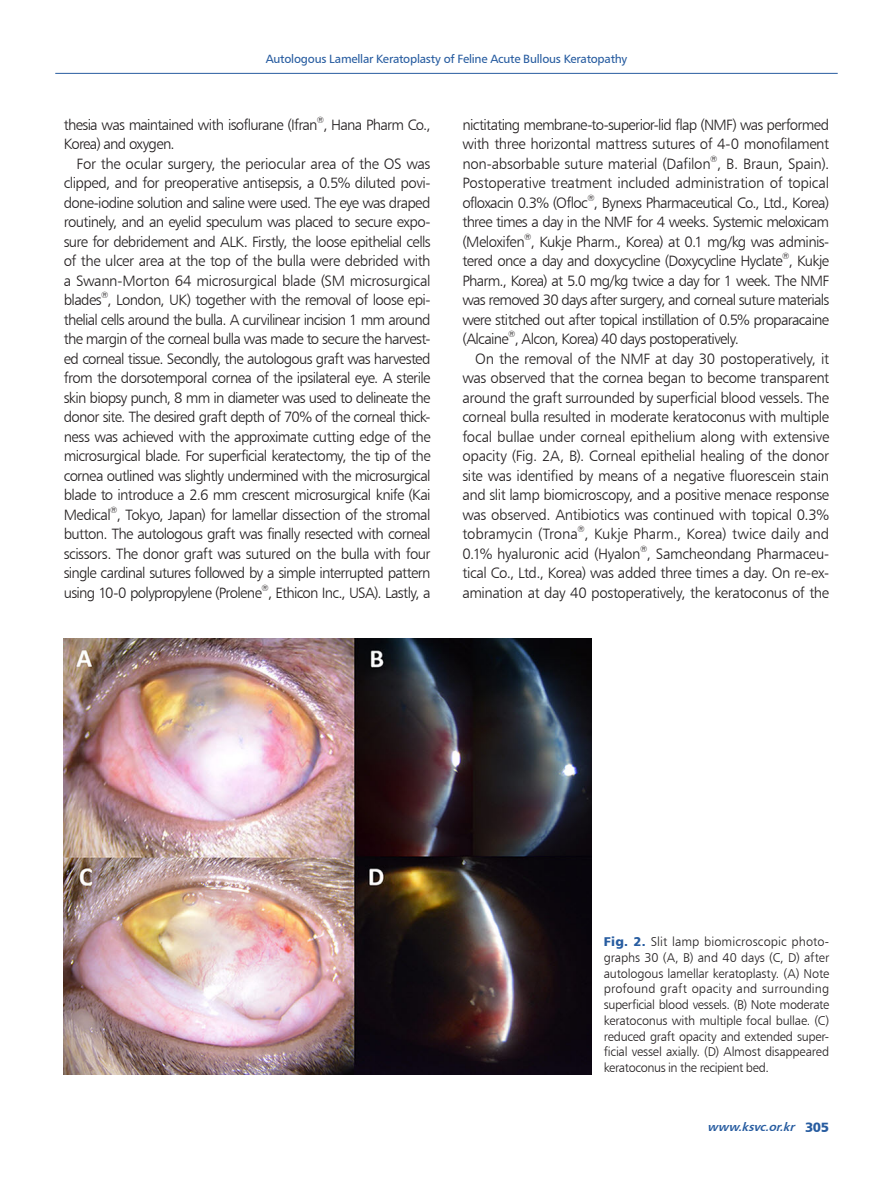
<style>
.page{position:relative;width:893px;height:1191px;background:#fff}
.page>*{position:absolute;margin:0;border:0;box-sizing:border-box;transform-origin:0 0}
.t1{font:15px/19.5px "Humanist 777 BT Light B";letter-spacing:-.035em;color:#231f20;text-align:justify}
.t2{font:12.75px/15.8px "Humanist 777 BT Light B";letter-spacing:-.025em;color:#231f20;text-align:justify}
.t3{font:12px "Humanist 777 BT Roman B";letter-spacing:-.02em;color:#275ca0}
.t4{font:italic 12px "Humanist 777 BT Bold B";color:#275ca0}
.t5{font:8.7px "Humanist 777 BT Light B";color:#231f20}
.s1{font-family:"Humanist 777 BT Black B";color:#275ca0}
.s2{font-family:"Humanist 777 BT Black B";font-style:normal;font-size:13.5px}
</style>
<div class="page">
<hr style="left:55px;top:73px;width:783px;height:1px;background:#275ca0">
<img style="left:64px;top:638px;width:527px;height:436px">
<p class="t3" style="left:266px;top:51px;width:363px">Autologous Lamellar Keratoplasty of Feline Acute Bullous Keratopathy</p>
<p class="t5" style="left:317px;top:114px;width:9px">®</p>
<p class="t1" style="left:64px;top:114px;width:368px">thesia was maintained with isoflurane (Ifran , Hana Pharm Co.,</p>
<p class="t1" style="left:64px;top:134px;width:112px">Korea) and oxygen.</p>
<p class="t1" style="left:77px;top:153px;width:355px">For the ocular surgery, the periocular area of the OS was</p>
<p class="t1" style="left:64px;top:173px;width:368px">clipped, and for preoperative antisepsis, a 0.5% diluted povi-</p>
<p class="t1" style="left:64px;top:192px;width:368px">done-iodine solution and saline were used. The eye was draped</p>
<p class="t1" style="left:64px;top:212px;width:368px">routinely, and an eyelid speculum was placed to secure expo-</p>
<p class="t1" style="left:64px;top:231px;width:368px">sure for debridement and ALK. Firstly, the loose epithelial cells</p>
<p class="t1" style="left:64px;top:251px;width:368px">of the ulcer area at the top of the bulla were debrided with</p>
<p class="t1" style="left:64px;top:270px;width:368px">a Swann-Morton 64 microsurgical blade (SM microsurgical</p>
<p class="t1" style="left:64px;top:290px;width:368px">blades , London, UK) together with the removal of loose epi-</p>
<p class="t5" style="left:101px;top:290px;width:9px">®</p>
<p class="t1" style="left:64px;top:309px;width:368px">thelial cells around the bulla. A curvilinear incision 1 mm around the margin of the corneal bulla was made to secure the harvest&shy;ed corneal tissue. Secondly, the autologous graft was harvested from the dorsotemporal cornea of the ipsilateral eye. A sterile skin biopsy punch, 8 mm in diameter was used to delineate the donor site. The desired graft depth of 70% of the corneal thick&shy;ness was achieved with the approximate cutting edge of the microsurgical blade. For superficial keratectomy, the tip of the cornea outlined was slightly undermined with the microsurgical blade to introduce a 2.6 mm crescent microsurgical knife (Kai Medical , Tokyo, Japan) for lamellar dissection of the stromal</p>
<p class="t5" style="left:110px;top:504px;width:9px">®</p>
<p class="t1" style="left:64px;top:524px;width:368px">button. The autologous graft was finally resected with corneal scissors. The donor graft was sutured on the bulla with four single cardinal sutures followed by a simple interrupted pattern using 10-0 polypropylene (Prolene , Ethicon Inc., USA). Lastly, a</p>
<p class="t5" style="left:261px;top:582px;width:9px">®</p>
<p class="t1" style="left:462px;top:114px;width:368px">nictitating membrane-to-superior-lid flap (NMF) was performed with three horizontal mattress sutures of 4-0 monofilament non-absorbable suture material (Dafilon , B. Braun, Spain).</p>
<p class="t5" style="left:710px;top:153px;width:9px">®</p>
<p class="t1" style="left:462px;top:173px;width:368px">Postoperative treatment included administration of topical ofloxacin 0.3% (Ofloc , Bynexs Pharmaceutical Co., Ltd., Korea)</p>
<p class="t5" style="left:587px;top:192px;width:9px">®</p>
<p class="t1" style="left:462px;top:212px;width:368px">three times a day in the NMF for 4 weeks. Systemic meloxicam (Meloxifen , Kukje Pharm., Korea) at 0.1 mg/kg was adminis-</p>
<p class="t5" style="left:524px;top:231px;width:9px">®</p>
<p class="t1" style="left:462px;top:251px;width:368px">tered once a day and doxycycline (Doxycycline Hyclate , Kukje</p>
<p class="t5" style="left:782px;top:251px;width:9px">®</p>
<p class="t1" style="left:462px;top:270px;width:368px">Pharm., Korea) at 5.0 mg/kg twice a day for 1 week. The NMF was removed 30 days after surgery, and corneal suture materials were stitched out after topical instillation of 0.5% proparacaine (Alcaine , Alcon, Korea) 40 days postoperatively.</p>
<p class="t5" style="left:508px;top:329px;width:9px">®</p>
<p class="t1" style="left:462px;top:348px;width:368px;text-indent:13px">On the removal of the NMF at day 30 postoperatively, it was observed that the cornea began to become transparent around the graft surrounded by superficial blood vessels. The corneal bulla resulted in moderate keratoconus with multiple focal bullae under corneal epithelium along with extensive opacity (Fig. 2A, B). Corneal epithelial healing of the donor site was identified by means of a negative fluorescein stain and slit lamp biomicroscopy, and a positive menace response was observed. Antibiotics was continued with topical 0.3% tobramycin (Trona , Kukje Pharm., Korea) twice daily and</p>
<p class="t5" style="left:578px;top:524px;width:9px">®</p>
<p class="t1" style="left:462px;top:543px;width:368px">0.1% hyaluronic acid (Hyalon , Samcheondang Pharmaceu-</p>
<p class="t5" style="left:640px;top:543px;width:9px">®</p>
<p class="t1" style="left:462px;top:563px;width:368px">tical Co., Ltd., Korea) was added three times a day. On re-ex&shy;amination at day 40 postoperatively, the keratoconus of the</p>
<p class="t2" style="left:604px;top:933px;width:227px"><span class="s1">Fig. 2.</span> Slit lamp biomicroscopic photo&shy;graphs 30 (A, B) and 40 days (C, D) after autologous lamellar keratoplasty. (A) Note profound graft opacity and surrounding superficial blood vessels. (B) Note moderate keratoconus with multiple focal bullae. (C) reduced graft opacity and extended super&shy;ficial vessel axially. (D) Almost disappeared keratoconus in the recipient bed.</p>
<p class="t4" style="left:707px;top:1119px;width:123px">www.ksvc.or.kr <span class="s2">3 0 5</span></p>
</div>
